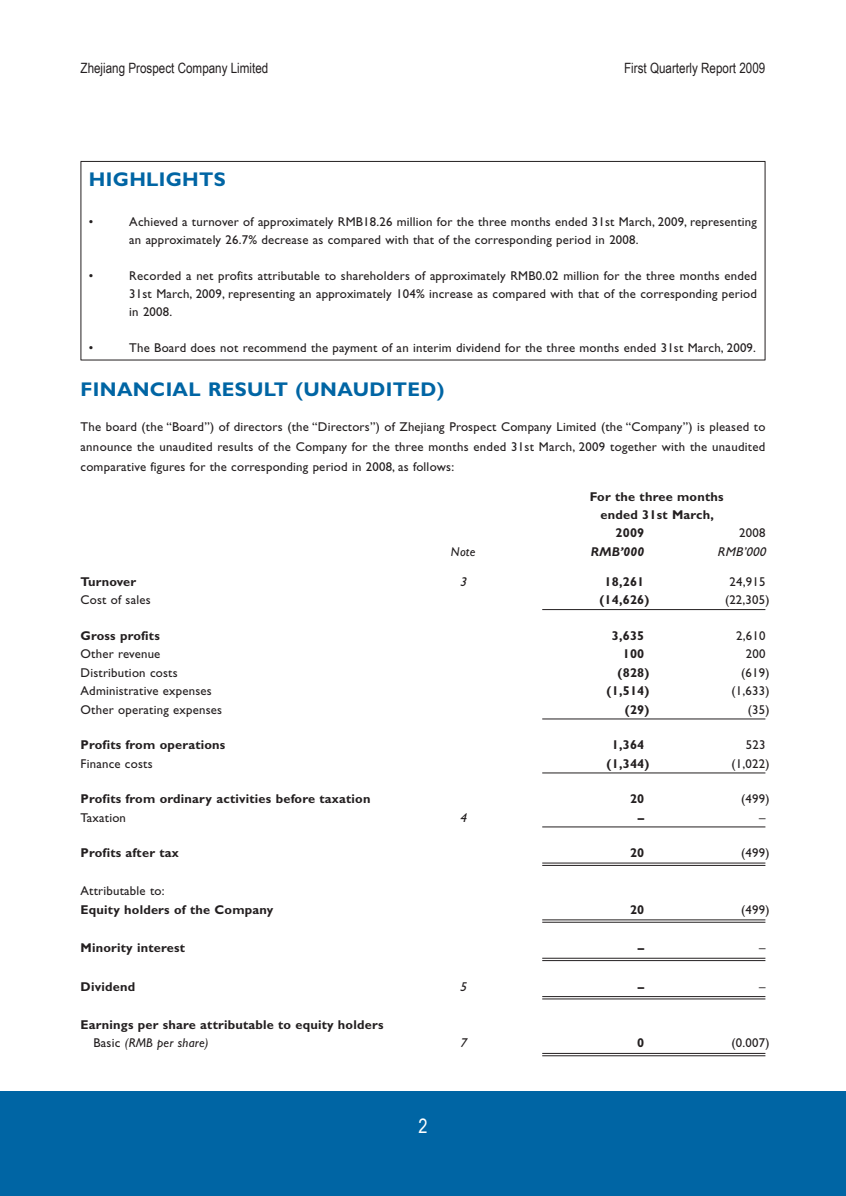
<style>
.page{position:relative;width:846px;height:1196px;background:#fff}
.page>*{position:absolute;margin:0;border:0;box-sizing:border-box;transform-origin:0 0}
.t1{font:700 19.8px "Gill Sans Std";letter-spacing:.015em;color:#0065a4}
.t2{font:19.8px "Arial Narrow";color:#fff}
.t3{font:14.2px "Arial Narrow";color:#231f20}
.t4{font:12.8px/18.4px "Gill Sans Std";letter-spacing:.015em;color:#231f20;text-align:justify}
.t5{font:700 12.8px/18.4px "Gill Sans Std";letter-spacing:.015em;color:#231f20}
.t6{font:italic 12.8px "Gill Sans Std";color:#231f20}
.t7{font:italic 700 12.8px "Gill Sans Std";letter-spacing:.015em;color:#231f20}
.t8{font:italic 12.8px "Gill Sans Std";color:#231f20}
.s1{font-weight:400}
.s2{font-weight:400;font-style:italic}
</style>
<div class="page">
<div style="left:0;top:1091px;width:845px;height:104px;background:#0065a4"></div>
<hr style="left:845px;top:1091px;width:1px;height:104px;background:#0065a4">
<hr style="left:81px;top:161px;width:684px;height:1px;background:#231f20">
<hr style="left:81px;top:162px;width:1px;height:198px;background:#231f20">
<hr style="left:764px;top:162px;width:1px;height:198px;background:#231f20">
<hr style="left:81px;top:360px;width:684px;height:1px;background:#231f20">
<hr style="left:542px;top:609px;width:223px;height:1px;background:#231f20">
<hr style="left:542px;top:718px;width:223px;height:1px;background:#231f20">
<hr style="left:542px;top:772px;width:223px;height:1px;background:#231f20">
<hr style="left:542px;top:826px;width:223px;height:1px;background:#231f20">
<hr style="left:542px;top:862px;width:223px;height:1px;background:#231f20">
<hr style="left:542px;top:865px;width:223px;height:1px;background:#231f20">
<hr style="left:542px;top:919px;width:223px;height:1px;background:#231f20">
<hr style="left:542px;top:922px;width:223px;height:1px;background:#231f20">
<hr style="left:542px;top:957px;width:223px;height:1px;background:#231f20">
<hr style="left:542px;top:960px;width:223px;height:1px;background:#231f20">
<hr style="left:542px;top:996px;width:223px;height:1px;background:#231f20">
<hr style="left:542px;top:998px;width:223px;height:1px;background:#231f20">
<hr style="left:542px;top:1053px;width:223px;height:1px;background:#231f20">
<hr style="left:542px;top:1055px;width:223px;height:1px;background:#231f20">
<p class="t3" style="left:81px;top:59px;width:189px">Zhejiang Prospect Company Limited</p>
<p class="t3" style="left:624px;top:59px;width:143px">First Quarterly Report 2009</p>
<h1 class="t1" style="left:89px;top:172px;width:138px">HIGHLIGHTS</h1>
<p class="t4" style="left:89px;top:213px;width:6px">•</p>
<p class="t4" style="left:129px;top:213px;width:629px">Achieved a turnover of approximately RMB18.26 million for the three months ended 31st March, 2009, representing an approximately 26.7% decrease as compared with that of the corresponding period in 2008.</p>
<p class="t4" style="left:89px;top:267px;width:6px">•</p>
<p class="t4" style="left:129px;top:267px;width:629px">Recorded a net profits attributable to shareholders of approximately RMB0.02 million for the three months ended 31st March, 2009, representing an approximately 104% increase as compared with that of the corresponding period in 2008.</p>
<p class="t4" style="left:89px;top:339px;width:6px">•</p>
<p class="t4" style="left:129px;top:339px;width:628px">The Board does not recommend the payment of an interim dividend for the three months ended 31st March, 2009.</p>
<h1 class="t1" style="left:81px;top:381px;width:365px">FINANCIAL RESULT (UNAUDITED)</h1>
<p class="t4" style="left:81px;top:418px;width:686px;line-height:19.8px">The board (the “Board”) of directors (the “Directors”) of Zhejiang Prospect Company Limited (the “Company”) is pleased to announce the unaudited results of the Company for the three months ended 31st March, 2009 together with the unaudited comparative figures for the corresponding period in 2008, as follows:</p>
<p class="t5" style="left:589px;top:488px;width:135px">For the three months</p>
<p class="t5" style="left:600px;top:506px;width:115px">ended 31st March,</p>
<p class="t5" style="left:615px;top:525px;width:30px">2009</p>
<p class="t4" style="left:739px;top:525px;width:28px">2008</p>
<p class="t8" style="left:451px;top:547px;width:26px">Note</p>
<p class="t7" style="left:590px;top:544px;width:55px">RMB’000</p>
<p class="t6" style="left:717px;top:547px;width:52px">RMB’000</p>
<p class="t5" style="left:81px;top:573px;width:57px">Turnover</p>
<p class="t6" style="left:460px;top:576px;width:11px">3</p>
<p class="t5" style="left:604px;top:573px;width:41px">18,261</p>
<p class="t4" style="left:729px;top:573px;width:37px">24,915</p>
<p class="t4" style="left:81px;top:592px;width:72px">Cost of sales</p>
<p class="t5" style="left:599px;top:592px;width:52px">(14,626 )</p>
<p class="t4" style="left:724px;top:592px;width:46px">(22,305 )</p>
<p class="t5" style="left:81px;top:627px;width:81px">Gross profits</p>
<p class="t5" style="left:611px;top:627px;width:34px">3,635</p>
<p class="t4" style="left:736px;top:627px;width:31px">2,610</p>
<p class="t4" style="left:81px;top:646px;width:81px">Other revenue</p>
<p class="t5" style="left:622px;top:645px;width:23px">100</p>
<p class="t4" style="left:745px;top:646px;width:21px">200</p>
<p class="t4" style="left:81px;top:664px;width:98px">Distribution costs</p>
<p class="t5" style="left:617px;top:664px;width:33px">(828 )</p>
<p class="t4" style="left:741px;top:664px;width:30px">(619 )</p>
<p class="t4" style="left:81px;top:682px;width:133px">Administrative expenses</p>
<p class="t5" style="left:606px;top:682px;width:44px">(1,514 )</p>
<p class="t4" style="left:731px;top:682px;width:39px">(1,633 )</p>
<p class="t4" style="left:81px;top:701px;width:143px">Other operating expenses</p>
<p class="t5" style="left:624px;top:701px;width:26px">(29 )</p>
<p class="t4" style="left:747px;top:701px;width:23px">(35 )</p>
<p class="t5" style="left:81px;top:736px;width:146px">Profits from operations</p>
<p class="t5" style="left:611px;top:736px;width:34px">1,364</p>
<p class="t4" style="left:745px;top:736px;width:21px">523</p>
<p class="t4" style="left:81px;top:755px;width:73px">Finance costs</p>
<p class="t5" style="left:606px;top:755px;width:44px">(1,344 )</p>
<p class="t4" style="left:731px;top:755px;width:39px">(1,022 )</p>
<p class="t5" style="left:81px;top:790px;width:291px">Profits from ordinary activities before taxation</p>
<p class="t5" style="left:629px;top:790px;width:16px">20</p>
<p class="t4" style="left:741px;top:790px;width:30px">(499 )</p>
<p class="t4" style="left:81px;top:809px;width:47px">Taxation</p>
<p class="t6" style="left:460px;top:812px;width:11px">4</p>
<p class="t5" style="left:637px;top:809px;width:8px">–</p>
<p class="t4" style="left:758px;top:809px;width:8px">–</p>
<p class="t5" style="left:81px;top:844px;width:100px">Profits after tax</p>
<p class="t5" style="left:629px;top:844px;width:16px">20</p>
<p class="t4" style="left:741px;top:844px;width:30px">(499 )</p>
<p class="t4" style="left:81px;top:883px;width:85px">Attributable to:</p>
<p class="t5" style="left:81px;top:901px;width:194px">Equity holders of the Company</p>
<p class="t5" style="left:629px;top:901px;width:16px">20</p>
<p class="t4" style="left:741px;top:901px;width:30px">(499 )</p>
<p class="t5" style="left:81px;top:939px;width:106px">Minority interest</p>
<p class="t5" style="left:637px;top:939px;width:8px">–</p>
<p class="t4" style="left:758px;top:939px;width:8px">–</p>
<p class="t5" style="left:81px;top:978px;width:56px">Dividend</p>
<p class="t6" style="left:460px;top:981px;width:11px">5</p>
<p class="t5" style="left:637px;top:978px;width:8px">–</p>
<p class="t4" style="left:758px;top:978px;width:8px">–</p>
<p class="t5" style="left:93px;top:1016px;width:291px;text-indent:-13px">Earnings per share attributable to equity holders<br><span class="s1">Basic</span> <span class="s2">(RMB per share)</span></p>
<p class="t6" style="left:460px;top:1038px;width:11px">7</p>
<p class="t5" style="left:637px;top:1035px;width:9px">0</p>
<p class="t4" style="left:731px;top:1035px;width:39px">(0.007 )</p>
<h1 class="t2" style="left:418px;top:1114px;width:11px">2</h1>
</div>
